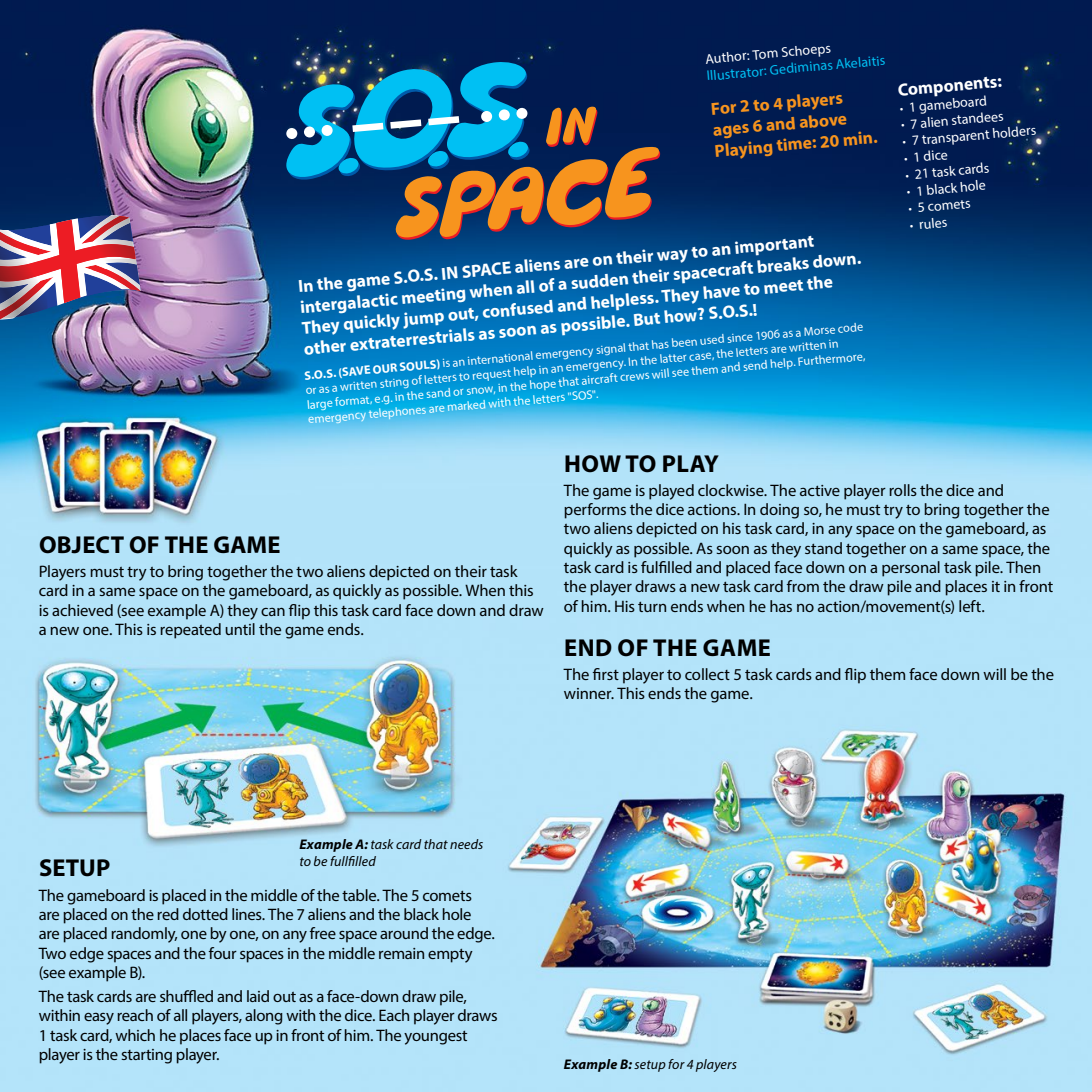
<style>
.page{position:relative;width:1092px;height:1092px;background:#fff}
.page>*{position:absolute;margin:0;border:0;box-sizing:border-box;transform-origin:0 0}
.t1{font:700 24.5px "Myriad Pro";letter-spacing:.01em;color:#000}
.t2{font:700 17.5px/21px "Myriad Pro";color:#fff}
.t3{font:700 17.5px/21px "Myriad Pro";color:#f7941e}
.t4{font:16.62px/19.2px "Myriad Pro";letter-spacing:-.01em;color:#000}
.t5{font:14px/16.8px "Myriad Pro";color:#fff}
.t6{font:italic 14px/16.8px "Myriad Pro";letter-spacing:.005em;color:#000}
.t7{font:14px "Myriad Pro";color:#00c0f3}
.t8{font:12.25px/14.7px "Myriad Pro";color:#fff}
.s1{font-weight:700}
</style>
<div class="page">
<img style="left:0;top:0;width:1091px;height:1091px">
<img style="left:0;top:213px;width:141px;height:109px">
<svg style="left:281px;top:60px;width:380px;height:181px;background:#315a73"></svg>
<p class="t5" style="left:704px;top:50px;width:128px;rotate:-5deg">Author: Tom Schoeps</p>
<p class="t7" style="left:706px;top:67px;width:180px;rotate:-5deg">Illustrator: Gediminas Akelaitis</p>
<p class="t3" style="left:710px;top:98px;width:165px;rotate:-5deg">For 2 to 4 players ages 6 and above<br>Playing time: 20 min.</p>
<p class="t2" style="left:897px;top:79px;width:106px;rotate:-5deg">Components:</p>
<p class="t5" style="left:898px;top:99px;width:136px;rotate:-5deg"><span class="s1">·</span> 1 gameboard<br><span class="s1">·</span> 7 alien standees<br><span class="s1">·</span> 7 transparent holders <span class="s1">·</span> 1 dice<br><span class="s1">·</span> 21 task cards<br><span class="s1">·</span> 1 black hole<br><span class="s1">·</span> 5 comets<br><span class="s1">·</span> rules</p>
<p class="t2" style="left:297px;top:275px;width:564px;rotate:-5deg">In the game S.O.S. IN SPACE aliens are on their way to an important intergalactic meeting when all of a sudden their spacecraft breaks down.<br>They quickly jump out, confused and helpless. They have to meet the other extraterrestrials as soon as possible. But how? S.O.S.!</p>
<p class="t8" style="left:304px;top:368px;width:562px;rotate:-5deg"><span class="s1">S.O.S. (SAVE OUR SOULS)</span> is an international emergency signal that has been used since 1906 as a Morse code or as a written string of letters to request help in an emergency. In the latter case, the letters are written in large format, e.g. in the sand or snow, in the hope that aircraft crews will see them and send help. Furthermore, emergency telephones are marked with the letters "SOS".</p>
<h1 class="t1" style="left:564px;top:447px;width:156px">HOW TO PLAY</h1>
<p class="t4" style="left:564px;top:480px;width:491px">The game is played clockwise. The active player rolls the dice and performs the dice actions. In doing so, he must try to bring together the two aliens depicted on his task card, in any space on the gameboard, as quickly as possible. As soon as they stand together on a same space, the task card is fulfilled and placed face down on a personal task pile. Then the player draws a new task card from the draw pile and places it in front of him. His turn ends when he has no action/movement(s) left.</p>
<h1 class="t1" style="left:564px;top:631px;width:208px">END OF THE GAME</h1>
<p class="t4" style="left:564px;top:664px;width:491px">The first player to collect 5 task cards and flip them face down will be the winner. This ends the game.</p>
<h1 class="t1" style="left:39px;top:528px;width:243px">OBJECT OF THE GAME</h1>
<p class="t4" style="left:39px;top:561px;width:506px">Players must try to bring together the two aliens depicted on their task card in a same space on the gameboard, as quickly as possible. When this is achieved (see example A) they can flip this task card face down and draw a new one. This is repeated until the game ends.</p>
<p class="t6" style="left:299px;top:835px;width:185px"><span class="s1">Example A:</span> task card that needs to be fullfilled</p>
<h1 class="t1" style="left:39px;top:852px;width:73px">SETUP</h1>
<p class="t4" style="left:39px;top:885px;width:457px">The gameboard is placed in the middle of the table. The 5 comets are placed on the red dotted lines. The 7 aliens and the black hole are placed randomly, one by one, on any free space around the edge.<br>Two edge spaces and the four spaces in the middle remain empty (see example B).</p>
<p class="t4" style="left:39px;top:986px;width:460px">The task cards are shuffled and laid out as a face-down draw pile, within easy reach of all players, along with the dice. Each player draws 1 task card, which he places face up in front of him. The youngest player is the starting player.</p>
<p class="t6" style="left:564px;top:1055px;width:174px"><span class="s1">Example B:</span> setup for 4 players</p>
</div>
